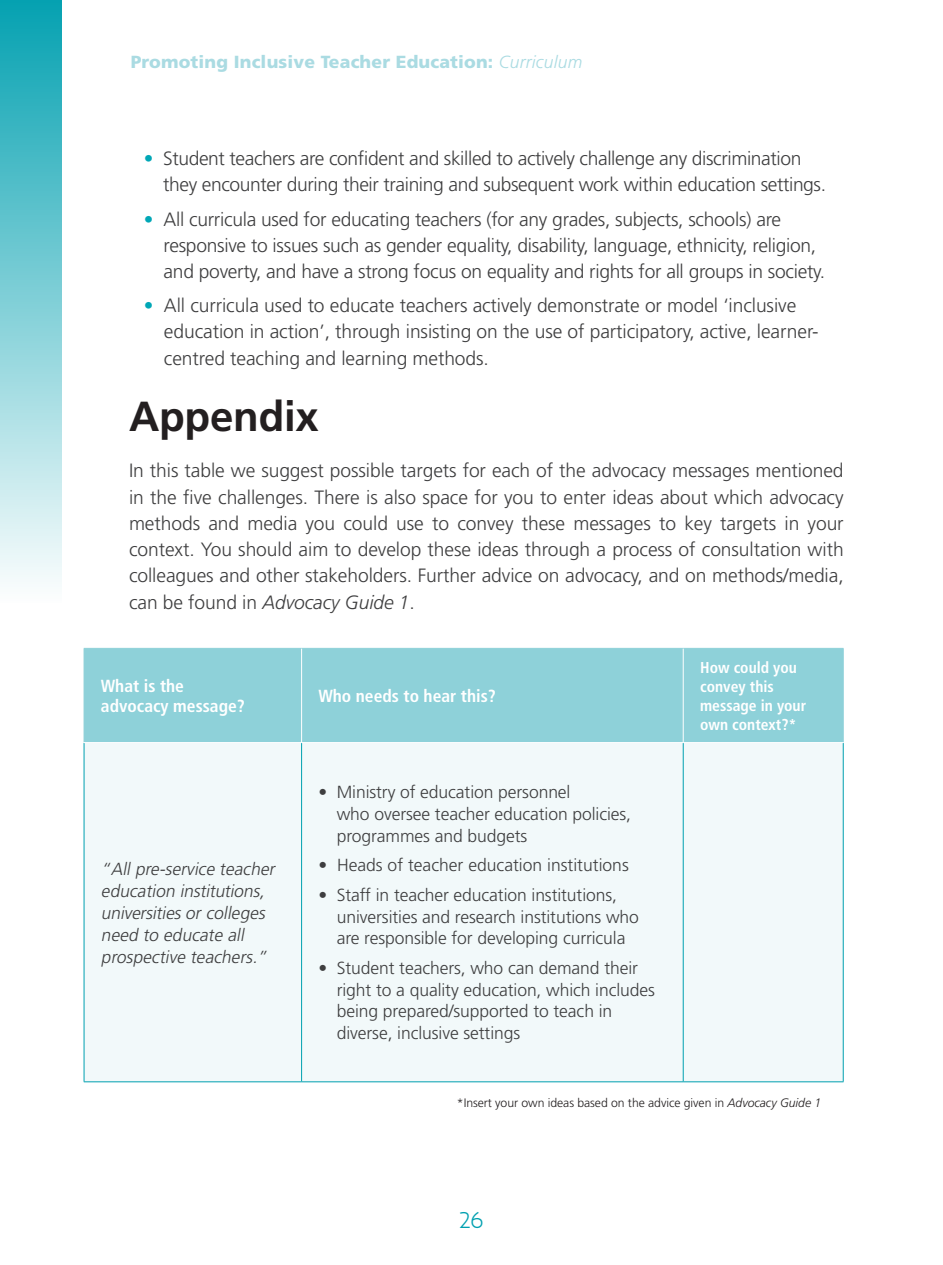
<style>
.page{position:relative;width:943px;height:1265px;background:#fff}
.page>*{position:absolute;margin:0;border:0;box-sizing:border-box;transform-origin:0 0}
.t1{font:700 42px "Frutiger CE";letter-spacing:-.005em;color:#231f20}
.t2{font:300 22.75px "Relay";color:#00a0b0}
.t3{font:300 19.25px/26.2px "Frutiger";letter-spacing:-.015em;color:#3e3e3f}
.t4{font:300 17.5px/21.9px "Frutiger LT";letter-spacing:-.005em;color:#3e3e3f}
.t5{font:italic 300 17.5px/21.9px "Frutiger LT";color:#3e3e3f}
.t6{font:900 17.5px "Frutiger CE";letter-spacing:.01em;color:#aadbe2}
.t7{font:700 condensed 17.5px/19.2px "Frutiger LT";color:#fff}
.t8{font:700 condensed 15.75px/19.2px "Frutiger LT";color:#fff}
.t9{font:300 12.25px "Frutiger";letter-spacing:-.005em;color:#231f20}
.s1{font-family:"Frutiger";font-weight:300;font-style:italic}
.s2{color:#00a7b6}
.s3{font-style:italic}
</style>
<div class="page">
<div style="left:0;top:0;width:62px;height:603px;background:linear-gradient(to bottom,#05a1b1,#fdfefe)"></div>
<div style="left:85px;top:649px;width:758px;height:93px;background:#8ed1d9"></div>
<div style="left:85px;top:743px;width:758px;height:338px;background:#f2f9fa"></div>
<hr style="left:84px;top:743px;width:1px;height:338px;background:#00a0b0">
<hr style="left:301px;top:743px;width:1px;height:338px;background:#00a0b0">
<hr style="left:683px;top:743px;width:1px;height:338px;background:#00a0b0">
<hr style="left:843px;top:743px;width:1px;height:338px;background:#00a0b0">
<hr style="left:84px;top:1081px;width:217px;height:1px;background:#00a0b0">
<hr style="left:301px;top:1081px;width:382px;height:1px;background:#00a0b0">
<hr style="left:683px;top:1081px;width:160px;height:1px;background:#00a0b0">
<hr style="left:84px;top:648px;width:217px;height:1px;background:#8ed1d9">
<hr style="left:84px;top:649px;width:1px;height:93px;background:#8ed1d9">
<hr style="left:301px;top:648px;width:382px;height:1px;background:#8ed1d9">
<hr style="left:683px;top:648px;width:160px;height:1px;background:#8ed1d9">
<hr style="left:843px;top:649px;width:1px;height:93px;background:#8ed1d9">
<hr style="left:301px;top:649px;width:1px;height:93px;background:#fff">
<hr style="left:683px;top:649px;width:1px;height:93px;background:#fff">
<p class="t6" style="left:131px;top:51px;width:453px">Promoting Inclusive Teacher Education: <span class="s1">Curriculum</span></p>
<p class="t3" style="left:163px;top:145px;width:664px;text-indent:-19px"><span class="s2">•</span> Student teachers are confident and skilled to actively challenge any discrimination they encounter during their training and subsequent work within education settings.</p>
<p class="t3" style="left:164px;top:206px;width:663px;text-indent:-20px"><span class="s2">•</span> All curricula used for educating teachers (for any grades, subjects, schools) are responsive to issues such as gender equality, disability, language, ethnicity, religion, and poverty, and have a strong focus on equality and rights for all groups in society.</p>
<p class="t3" style="left:164px;top:292px;width:656px;text-indent:-20px"><span class="s2">•</span> All curricula used to educate teachers actively demonstrate or model ‘inclusive education in action’, through insisting on the use of participatory, active, learner&shy;centred teaching and learning methods.</p>
<h1 class="t1" style="left:129px;top:392px;width:191px">Appendix</h1>
<p class="t3" style="left:129px;top:458px;width:716px;text-align:justify">In this table we suggest possible targets for each of the advocacy messages mentioned in the five challenges. There is also space for you to enter ideas about which advocacy methods and media you could use to convey these messages to key targets in your context. You should aim to develop these ideas through a process of consultation with colleagues and other stakeholders. Further advice on advocacy, and on methods/media, can be found in <span class="s3">Advocacy Guide 1</span>.</p>
<p class="t7" style="left:101px;top:677px;width:145px">What is the advocacy message?</p>
<p class="t7" style="left:318px;top:686px;width:179px">Who needs to hear this?</p>
<p class="t5" style="left:101px;top:858px;width:179px">“All pre-service teacher education institutions, universitiesor colleges need to educate all prospective teachers.”</p>
<p class="t4" style="left:337px;top:781px;width:296px;text-indent:-18px">• Ministry of education personnel<br>who oversee teacher education policies, programmes and budgets</p>
<p class="t4" style="left:318px;top:855px;width:312px">• Heads of teacher education institutions</p>
<p class="t4" style="left:337px;top:884px;width:304px;text-indent:-18px">• Staff in teacher education institutions, universities and research institutions who are responsible for developing curricula</p>
<p class="t4" style="left:337px;top:957px;width:320px;text-indent:-18px">• Student teachers, who can demand their right to a quality education, which includes being prepared/supported to teach in diverse, inclusive settings</p>
<p class="t8" style="left:700px;top:657px;width:108px">How could you convey this message in your own context?*</p>
<p class="t9" style="left:457px;top:1096px;width:366px">*Insert your own ideas based on the advice given in <span class="s3">Advocacy Guide 1</span></p>
<p class="t2" style="left:459px;top:1207px;width:26px">26</p>
</div>
